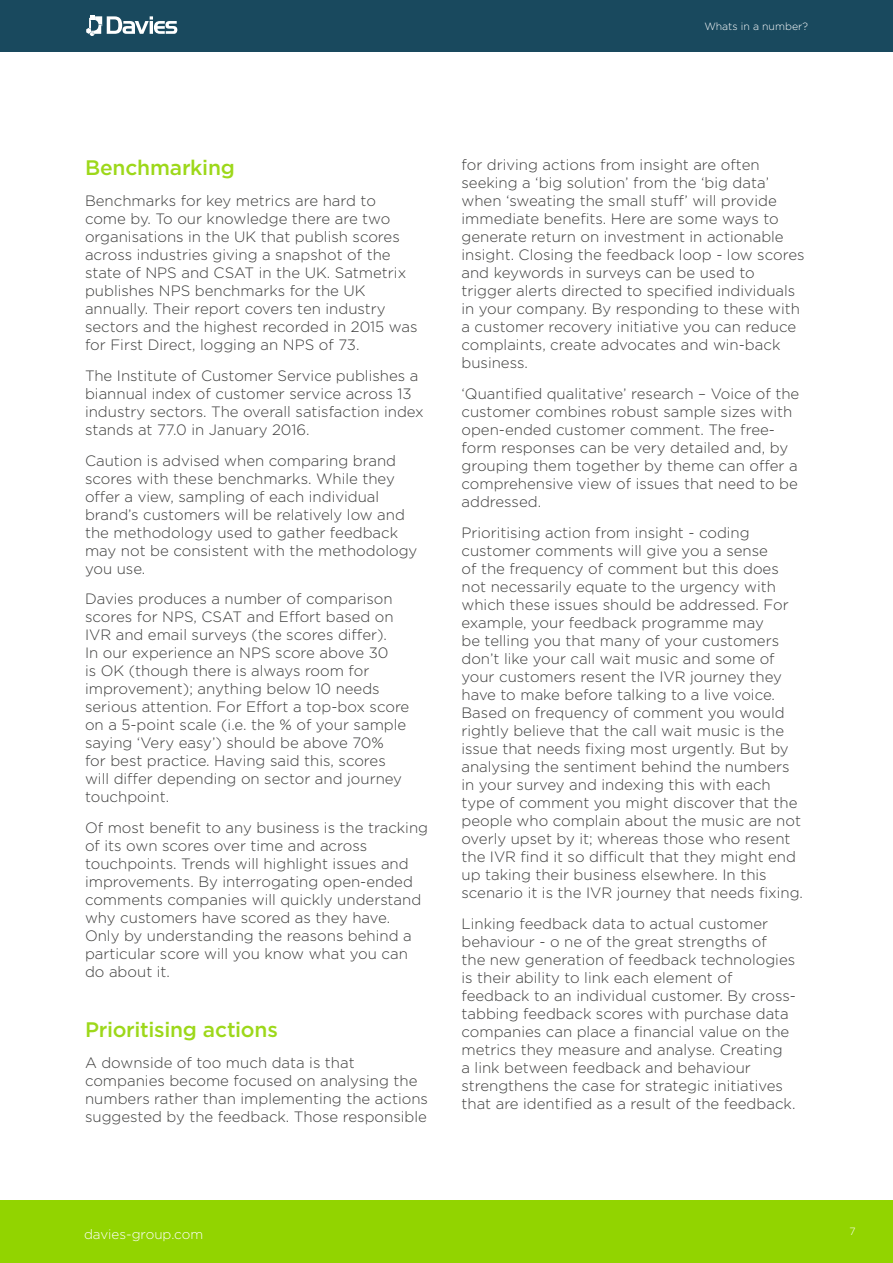
<style>
.page{position:relative;width:893px;height:1263px;background:#fff}
.page>*{position:absolute;margin:0;border:0;box-sizing:border-box;transform-origin:0 0}
.t1{font:500 21px "Gotham";letter-spacing:-.01em;color:#9dd81a}
.t2{font:300 15px/18px "Gotham";color:#3c3c3b}
.t3{font:300 13.5px "Gotham";color:#fff}
.t4{font:300 10.5px "Gotham";color:#fff}
</style>
<div class="page">
<div style="left:0;top:0;width:893px;height:51px;background:#19495e"></div>
<svg style="left:86px;top:15px;width:91px;height:21px"></svg>
<div style="left:0;top:1200px;width:893px;height:63px;background:#92d400"></div>
<p class="t4" style="left:704px;top:20px;width:105px">Whats in a number?</p>
<h1 class="t1" style="left:85px;top:154px;width:151px">Benchmarking</h1>
<p class="t2" style="left:85px;top:191px;width:334px">Benchmarks for key metrics are hard to come by. To our knowledge there are two organisations in the UK that publish scores across industries giving a snapshot of the state of NPS and CSAT in the UK. Satmetrix publishes NPS benchmarks for the UK annually. Their report covers ten industry sectors and the highest recorded in 2015 was for First Direct, logging an NPS of 73.</p>
<p class="t2" style="left:85px;top:366px;width:340px">The Institute of Customer Service publishes a biannual index of customer service across 13 industry sectors. The overall satisfaction index stands at 77.0 in January 2016.</p>
<p class="t2" style="left:85px;top:451px;width:334px">Caution is advised when comparing brand scores with these benchmarks. While they offer a view, sampling of each individual brand’s customers will be relatively low and the methodology used to gather feedback may not be consistent with the methodology you use.</p>
<p class="t2" style="left:85px;top:589px;width:326px">Davies produces a number of comparison scores for NPS, CSAT and Effort based on IVR and email surveys (the scores differ).<br>In our experience an NPS score above 30<br>is OK (though there is always room for improvement); anything below 10 needs serious attention. For Effort a top-box score on a 5-point scale (i.e. the % of your sample saying ‘Very easy’) should be above 70%<br>for best practice. Having said this, scores will differ depending on sector and journey touchpoint.</p>
<p class="t2" style="left:85px;top:818px;width:345px">Of most benefit to any business is the tracking of its own scores over time and across touchpoints. Trends will highlight issues and improvements. By interrogating open-ended comments companies will quickly understand why customers have scored as they have.<br>Only by understanding the reasons behind a particular score will you know what you can do about it.</p>
<h1 class="t1" style="left:85px;top:1016px;width:194px">Prioritising actions</h1>
<p class="t2" style="left:85px;top:1053px;width:344px">A downside of too much data is that companies become focused on analysing the numbers rather than implementing the actions suggested by the feedback. Those responsible</p>
<p class="t2" style="left:461px;top:156px;width:345px">for driving actions from insight are often seeking a ‘big solution’ from the ‘big data’ when ‘sweating the small stuff’ will provide immediate benefits. Here are some ways to generate return on investment in actionable insight. Closing the feedback loop - low scores and keywords in surveys can be used to trigger alerts directed to specified individuals in your company. By responding to these with a customer recovery initiative you can reduce complaints, create advocates and win-back business.</p>
<p class="t2" style="left:461px;top:384px;width:339px">‘Quantified qualitative’ research – Voice of the customer combines robust sample sizes with open-ended customer comment. The free&shy;form responses can be very detailed and, by grouping them together by theme can offer a comprehensive view of issues that need to be addressed.</p>
<p class="t2" style="left:461px;top:523px;width:343px">Prioritising action from insight - coding customer comments will give you a sense<br>of the frequency of comment but this does not necessarily equate to the urgency with which these issues should be addressed. For example, your feedback programme may<br>be telling you that many of your customers don’t like your call wait music and some of your customers resent the IVR journey they have to make before talking to a live voice.<br>Based on frequency of comment you would rightly believe that the call wait music is the issue that needs fixing most urgently. But by analysing the sentiment behind the numbers in your survey and indexing this with each type of comment you might discover that the people who complain about the music are not overly upset by it; whereas those who resent the IVR find it so difficult that they might end up taking their business elsewhere. In this scenario it is the IVR journey that needs fixing.</p>
<p class="t2" style="left:461px;top:914px;width:336px">Linking feedback data to actual customer behaviour - o ne of the great strengths of<br>the new generation of feedback technologies is their ability to link each element of feedback to an individual customer. By cross&shy;tabbing feedback scores with purchase data companies can place a financial value on the metrics they measure and analyse. Creating<br>a link between feedback and behaviour strengthens the case for strategic initiatives that are identified as a result of the feedback.</p>
<p class="t3" style="left:84px;top:1225px;width:121px">davies-group.com</p>
<p class="t4" style="left:849px;top:1225px;width:8px">7</p>
</div>
